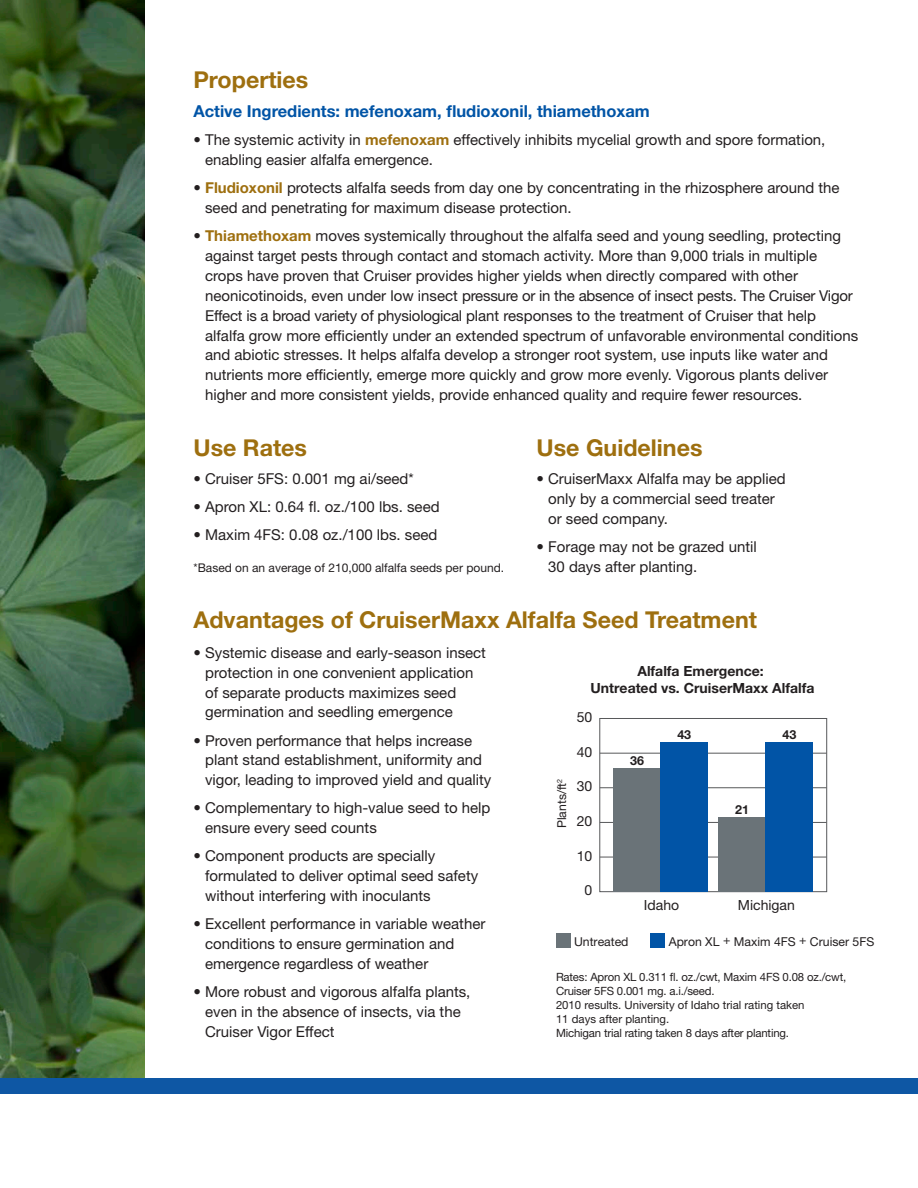
<style>
.page{position:relative;width:918px;height:1188px;background:#fff}
.page>*{position:absolute;margin:0;border:0;box-sizing:border-box;transform-origin:0 0}
.t1{font:700 23.25px "Helvetica Neue";color:#9e6f0f}
.t2{font:700 16.5px "Helvetica Neue";color:#0154a6}
.t3{font:15px/20px "Helvetica Neue";color:#231f20}
.t4{font:700 13.95px/16.8px "Helvetica Neue";color:#231f20;text-align:center}
.t5{font:13.95px "Helvetica Neue";color:#231f20}
.t6{font:700 12.45px "Helvetica Neue";letter-spacing:-.01em;color:#231f20}
.t7{font:12.3px "Helvetica Neue";color:#231f20}
.t8{font:12px "Helvetica Neue";color:#231f20}
.t9{font:11.4px/14px "Helvetica Neue";letter-spacing:-.015em;color:#231f20}
.s1{font-weight:700;color:#9e6f0f}
</style>
<div class="page">
<img style="left:0;top:0;width:145px;height:1079px">
<div style="left:0;top:1079px;width:918px;height:15px;background:#0e57a4"></div>
<hr style="left:600px;top:787px;width:227px;height:1px;background:#57585a">
<hr style="left:600px;top:753px;width:227px;height:1px;background:#57585a">
<hr style="left:600px;top:822px;width:227px;height:1px;background:#57585a">
<hr style="left:600px;top:857px;width:227px;height:1px;background:#57585a">
<div style="left:599px;top:718px;width:228px;height:174px;border:1px solid #57585a"></div>
<div style="left:613px;top:768px;width:48px;height:123px;background:#6a7378"></div>
<div style="left:661px;top:742px;width:47px;height:149px;background:#0154a6"></div>
<div style="left:556px;top:934px;width:14px;height:14px;background:#6a7378"></div>
<div style="left:651px;top:934px;width:14px;height:14px;background:#0154a6"></div>
<div style="left:719px;top:817px;width:47px;height:74px;background:#6a7378"></div>
<div style="left:766px;top:742px;width:47px;height:149px;background:#0154a6"></div>
<h1 class="t1" style="left:193px;top:65px;width:116px">Properties</h1>
<p class="t2" style="left:193px;top:101px;width:458px">Active Ingredients: mefenoxam, fludioxonil, thiamethoxam</p>
<p class="t3" style="left:205px;top:129px;width:622px;text-indent:-12px">• The systemic activity in <span class="s1">mefenoxam</span> effectively inhibits mycelial growth and spore formation, enabling easier alfalfa emergence.</p>
<p class="t3" style="left:205px;top:177px;width:636px;text-indent:-12px">• <span class="s1">Fludioxonil</span> protects alfalfa seeds from day one by concentrating in the rhizosphere around the seed and penetrating for maximum disease protection.</p>
<p class="t3" style="left:205px;top:225px;width:655px;text-indent:-12px">• <span class="s1">Thiamethoxam</span> moves systemically throughout the alfalfa seed and young seedling, protecting against target pests through contact and stomach activity. More than 9,000 trials in multiple crops have proven that Cruiser provides higher yields when directly compared with other neonicotinoids, even under low insect pressure or in the absence of insect pests. The Cruiser Vigor Effect is a broad variety of physiological plant responses to the treatment of Cruiser that help alfalfa grow more efficiently under an extended spectrum of unfavorable environmental conditions and abiotic stresses. It helps alfalfa develop a stronger root system, use inputs like water and nutrients more efficiently, emerge more quickly and grow more evenly. Vigorous plants deliver higher and more consistent yields, provide enhanced quality and require fewer resources.</p>
<h1 class="t1" style="left:193px;top:434px;width:115px">Use Rates</h1>
<p class="t3" style="left:193px;top:469px;width:222px">• Cruiser 5FS: 0.001 mg ai/seed*</p>
<p class="t3" style="left:193px;top:497px;width:248px">• Apron XL: 0.64 fl. oz./100 lbs. seed</p>
<p class="t3" style="left:193px;top:525px;width:245px">• Maxim 4FS: 0.08 oz./100 lbs. seed</p>
<p class="t8" style="left:193px;top:561px;width:312px">*Based on an average of 210,000 alfalfa seeds per pound.</p>
<h1 class="t1" style="left:536px;top:434px;width:168px">Use Guidelines</h1>
<p class="t3" style="left:548px;top:469px;width:239px;text-indent:-12px">• CruiserMaxx Alfalfa may be applied only by a commercial seed treater or seed company.</p>
<p class="t3" style="left:548px;top:537px;width:210px;text-indent:-12px">• Forage may not be grazed until<br>30 days after planting.</p>
<h1 class="t1" style="left:193px;top:605px;width:565px">Advantages of CruiserMaxx Alfalfa Seed Treatment</h1>
<p class="t3" style="left:205px;top:642px;width:282px;text-indent:-12px">• Systemic disease and early-season insect protection in one convenient application of separate products maximizes seed germination and seedling emergence</p>
<p class="t3" style="left:205px;top:730px;width:288px;text-indent:-12px">• Proven performance that helps increase plant stand establishment, uniformity and vigor, leading to improved yield and quality</p>
<p class="t3" style="left:205px;top:798px;width:287px;text-indent:-12px">• Complementary to high-value seed to help ensure every seed counts</p>
<p class="t3" style="left:205px;top:846px;width:275px;text-indent:-12px">• Component products are specially formulated to deliver optimal seed safety without interfering with inoculants</p>
<p class="t3" style="left:205px;top:914px;width:282px;text-indent:-12px">• Excellent performance in variable weather conditions to ensure germination and emergence regardless of weather</p>
<p class="t3" style="left:205px;top:982px;width:267px;text-indent:-12px">• More robust and vigorous alfalfa plants, even in the absence of insects, via the<br>Cruiser Vigor Effect</p>
<p class="t4" style="left:591px;top:662px;width:225px">Alfalfa Emergence:<br>Untreated vs. CruiserMaxx Alfalfa</p>
<p class="t5" style="left:577px;top:709px;width:17px">50</p>
<p class="t6" style="left:783px;top:727px;width:15px">43</p>
<p class="t6" style="left:677px;top:727px;width:15px">43</p>
<p class="t5" style="left:577px;top:743px;width:17px">40</p>
<p class="t6" style="left:630px;top:753px;width:15px">36</p>
<p class="t7" style="left:555px;top:828px;width:51px;rotate:-90deg">Plants/ft<sup>2</sup></p>
<p class="t5" style="left:577px;top:778px;width:17px">30</p>
<p class="t6" style="left:735px;top:802px;width:15px">21</p>
<p class="t5" style="left:577px;top:813px;width:17px">20</p>
<p class="t5" style="left:577px;top:847px;width:17px">10</p>
<p class="t5" style="left:585px;top:882px;width:9px">0</p>
<p class="t5" style="left:644px;top:897px;width:37px">Idaho</p>
<p class="t5" style="left:738px;top:897px;width:59px">Michigan</p>
<p class="t7" style="left:669px;top:934px;width:207px">Apron XL + Maxim 4FS + Cruiser 5FS</p>
<p class="t9" style="left:556px;top:970px;width:292px">Rates: Apron XL 0.311 fl. oz./cwt, Maxim 4FS 0.08 oz./cwt, Cruiser 5FS 0.001 mg. a.i./seed.<br>2010 results. University of Idaho trial rating taken<br>11 days after planting.<br>Michigan trial rating taken 8 days after planting.</p>
<p class="t7" style="left:574px;top:934px;width:56px">Untreated</p>
</div>
